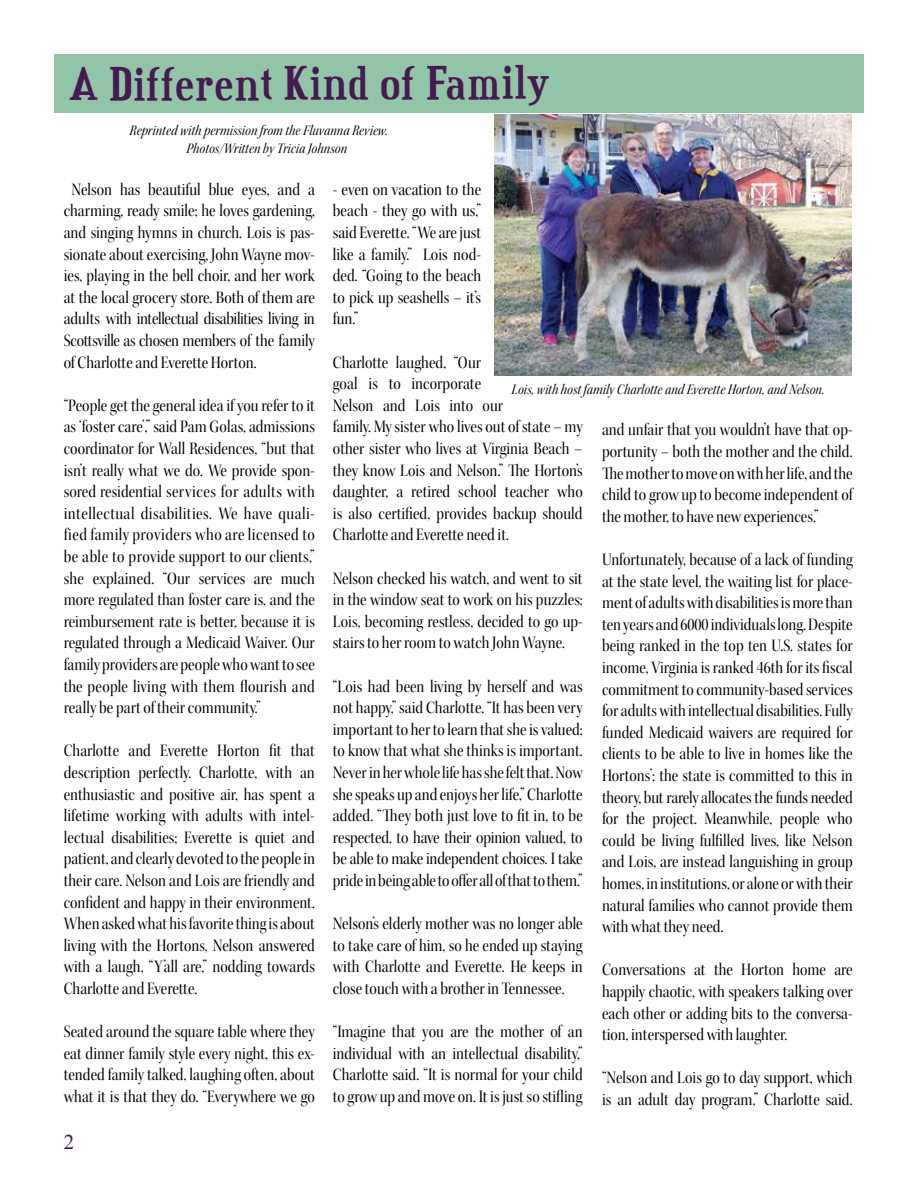
<style>
.page{position:relative;width:918px;height:1188px;background:#fff}
.page>*{position:absolute;margin:0;border:0;box-sizing:border-box;transform-origin:0 0}
.t1{font:700 45px "Credit Valley";letter-spacing:-.015em;color:#461a51}
.t2{font:21px "Times New Roman";color:#461a51}
.t3{font:18px/21.6px "Kepler Std Scn Disp";color:#000;text-align:justify}
.t4{font:15px/18px "Kepler Std Scn It Disp";letter-spacing:.01em;color:#000}
</style>
<div class="page">
<div style="left:54px;top:54px;width:810px;height:59px;background:#92c5a8"></div>
<img style="left:495px;top:115px;width:357px;height:260px">
<h1 class="t1" style="left:69px;top:58px;width:483px">A Different Kind of Family</h1>
<p class="t4" style="left:186px;top:122px;width:203px;text-indent:-57px">Reprinted with permission from the Fluvanna Review.<br>Photos/Written by Tricia Johnson</p>
<p class="t3" style="left:64px;top:178px;width:253px;text-indent:8px">Nelson has beautiful blue eyes, and a charming, ready smile; he loves gardening, and singing hymns in church. Lois is pas&shy;sionate about exercising, John Wayne mov&shy;ies, playing in the bell choir, and her work at the local grocery store. Both of them are adults with intellectual disabilities living in Scottsville as chosen members of the family of Charlotte and Everette Horton.</p>
<p class="t3" style="left:64px;top:394px;width:253px">“People get the general idea if you refer to it as ‘foster care’,” said Pam Golas, admissions coordinator for Wall Residences, “but that isn’t really what we do. We provide spon&shy;sored residential services for adults with intellectual disabilities. We have quali&shy;fied family providers who are licensed to be able to provide support to our clients,” she explained. “Our services are much more regulated than foster care is, and the reimbursement rate is better, because it is regulated through a Medicaid Waiver. Our family providers are people who want to see the people living with them flourish and really be part of their community.”</p>
<p class="t3" style="left:64px;top:740px;width:253px">Charlotte and Everette Horton fit that description perfectly. Charlotte, with an enthusiastic and positive air, has spent a lifetime working with adults with intel&shy;lectual disabilities; Everette is quiet and patient, and clearly devoted to the people in their care. Nelson and Lois are friendly and confident and happy in their environment.<br>When asked what his favorite thing is about living with the Hortons, Nelson answered with a laugh, “Y’all are,” nodding towards Charlotte and Everette.</p>
<p class="t3" style="left:64px;top:1021px;width:253px">Seated around the square table where they eat dinner family style every night, this ex&shy;tended family talked, laughing often, about what it is that they do. “Everywhere we go</p>
<p class="t2" style="left:64px;top:1127px;width:12px">2</p>
<p class="t3" style="left:333px;top:178px;width:150px">- even on vacation to the beach - they go with us,” said Everette. “We are just like a family.” Lois nod&shy;ded. “Going to the beach to pick up seashells – it’s fun.”</p>
<p class="t3" style="left:333px;top:351px;width:251px;text-align:left">Charlotte laughed, “Our<br>goal is to incorporate<br>Nelson and Lois into our<br>family. My sister who lives out of state – my other sister who lives at Virginia Beach – they know Lois and Nelson.” The Horton’s daughter, a retired school teacher who is also certified, provides backup should Charlotte and Everette need it.</p>
<p class="t3" style="left:333px;top:567px;width:251px">Nelson checked his watch, and went to sit in the window seat to work on his puzzles; Lois, becoming restless, decided to go up&shy;stairs to her room to watch John Wayne.</p>
<p class="t3" style="left:333px;top:675px;width:251px">“Lois had been living by herself and was not happy,” said Charlotte. “It has been very important to her to learn that she is valued; to know that what she thinks is important.<br>Never in her whole life has she felt that. Now she speaks up and enjoys her life,” Charlotte added. “They both just love to fit in, to be respected, to have their opinion valued, to be able to make independent choices. I take pride in being able to offer all of that to them.”</p>
<p class="t3" style="left:333px;top:913px;width:251px">Nelson’s elderly mother was no longer able to take care of him, so he ended up staying with Charlotte and Everette. He keeps in close touch with a brother in Tennessee.</p>
<p class="t3" style="left:333px;top:1021px;width:251px">“Imagine that you are the mother of an individual with an intellectual disability,” Charlotte said. “It is normal for your child to grow up and move on. It is just so stifling</p>
<p class="t4" style="left:512px;top:380px;width:315px">Lois, with host family Charlotte and Everette Horton, and Nelson.</p>
<p class="t3" style="left:602px;top:419px;width:252px">and unfair that you wouldn’t have that op&shy;portunity – both the mother and the child.<br>The mother to move on with her life, and the child to grow up to become independent of the mother, to have new experiences.”</p>
<p class="t3" style="left:602px;top:549px;width:252px">Unfortunately, because of a lack of funding at the state level, the waiting list for place&shy;ment of adults with disabilities is more than ten years and 6000 individuals long. Despite being ranked in the top ten U.S. states for income, Virginia is ranked 46th for its fiscal commitment to community-based services for adults with intellectual disabilities. Fully funded Medicaid waivers are required for clients to be able to live in homes like the Hortons’; the state is committed to this in theory, but rarely allocates the funds needed for the project. Meanwhile, people who could be living fulfilled lives, like Nelson and Lois, are instead languishing in group homes, in institutions, or alone or with their natural families who cannot provide them with what they need.</p>
<p class="t3" style="left:602px;top:959px;width:252px">Conversations at the Horton home are happily chaotic, with speakers talking over each other or adding bits to the conversa&shy;tion, interspersed with laughter.</p>
<p class="t3" style="left:602px;top:1067px;width:252px">“Nelson and Lois go to day support, which is an adult day program,” Charlotte said.</p>
</div>
